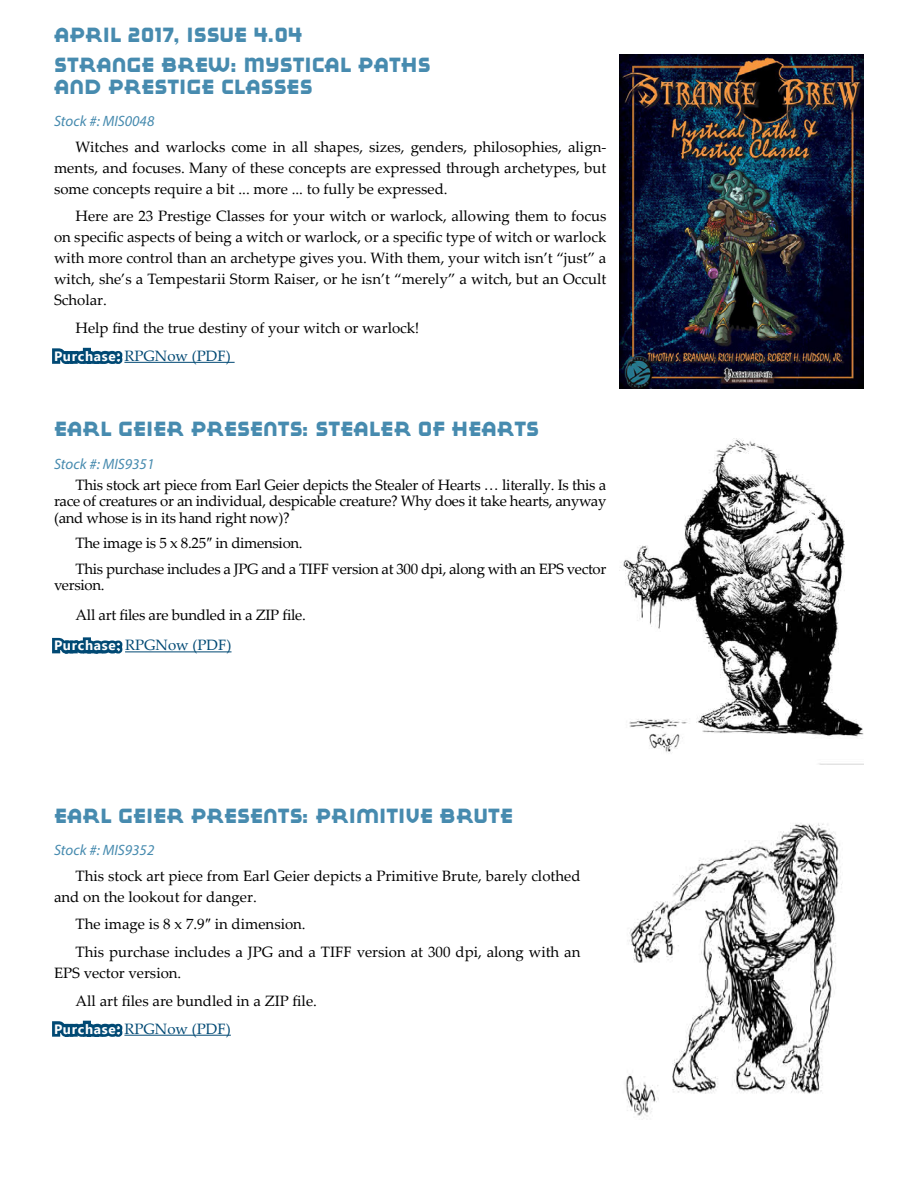
<style>
.page{position:relative;width:918px;height:1188px;background:#fff}
.page>*{position:absolute;margin:0;border:0;box-sizing:border-box;transform-origin:0 0}
.t1{font:18px/29.7px "Red Circle";color:#478baf}
.t2{font:15px/21px "Palatino Linotype";color:#000;text-align:justify}
.t3{font:15px/25.5px "Palatino Linotype";letter-spacing:-.02em;color:#000}
.t4{font:italic 15px "Myriad Pro";color:#478baf}
.t5{font:15px "Palatino Linotype";color:#004974}
.s1{font-family:"Ebrima";font-weight:700;font-size:13.5px;color:#fff}
.s2{color:#004974}
</style>
<div class="page">
<img style="left:620px;top:54px;width:244px;height:335px">
<img style="left:623px;top:438px;width:241px;height:327px">
<img style="left:625px;top:823px;width:217px;height:297px">
<hr style="left:124px;top:362px;width:111px;height:1px;background:#004974">
<hr style="left:125px;top:651px;width:107px;height:1px;background:#004974">
<hr style="left:124px;top:1035px;width:107px;height:1px;background:#004974">
<svg style="left:52px;top:347px;width:76px;height:17px"></svg>
<svg style="left:52px;top:637px;width:76px;height:17px"></svg>
<svg style="left:52px;top:1020px;width:76px;height:17px"></svg>
<p class="t1" style="left:54px;top:20px;width:378px">APRIL 2017, ISSUE 4.04<br>STRANGE BREW: MYSTICAL PATHS</p>
<p class="t1" style="left:54px;top:72px;width:260px">AND PRESTIGE CLASSES</p>
<p class="t4" style="left:54px;top:112px;width:102px">Stock #: MIS0048</p>
<p class="t2" style="left:54px;top:135px;width:554px;text-indent:22px">Witches and warlocks come in all shapes, sizes, genders, philosophies, align&shy;ments, and focuses. Many of these concepts are expressed through archetypes, but some concepts require a bit ... more ... to fully be expressed.</p>
<p class="t2" style="left:54px;top:205px;width:554px;text-indent:22px">Here are 23 Prestige Classes for your witch or warlock, allowing them to focus on specific aspects of being a witch or warlock, or a specific type of witch or warlock with more control than an archetype gives you. With them, your witch isn’t “just” a witch, she’s a Tempestarii Storm Raiser, or he isn’t “merely” a witch, but an Occult Scholar.</p>
<p class="t2" style="left:54px;top:313px;width:367px;line-height:27.8px;text-indent:22px">Help find the true destiny of your witch or warlock!<br><span class="s1">Purchase:</span> <span class="s2">RPGNow (PDF)</span></p>
<p class="t1" style="left:54px;top:414px;width:487px">EARL GEIER PRESENTS: STEALER OF HEARTS</p>
<p class="t4" style="left:54px;top:455px;width:102px">Stock #: MIS9351</p>
<p class="t2" style="left:54px;top:476px;width:554px;line-height:16.5px;text-indent:22px">This stock art piece from Earl Geier depicts the Stealer of Hearts … literally. Is this a race of creatures or an individual, despicable creature? Why does it take hearts, anyway (and whose is in its hand right now)?</p>
<p class="t3" style="left:76px;top:530px;width:532px">The image is 5 x 8.25″ in dimension.<br>This purchase includes a JPG and a TIFF version at 300 dpi, along with an EPS vector</p>
<p class="t3" style="left:54px;top:572px;width:52px">version.</p>
<p class="t3" style="left:76px;top:602px;width:232px">All art files are bundled in a ZIP file.</p>
<p class="t5" style="left:54px;top:635px;width:179px"><span class="s1">Purchase:</span> RPGNow (PDF)</p>
<p class="t1" style="left:54px;top:801px;width:461px">EARL GEIER PRESENTS: PRIMITIVE BRUTE</p>
<p class="t4" style="left:54px;top:841px;width:102px">Stock #: MIS9352</p>
<p class="t2" style="left:54px;top:864px;width:528px;text-indent:22px">This stock art piece from Earl Geier depicts a Primitive Brute, barely clothed and on the lookout for danger.</p>
<p class="t2" style="left:76px;top:910px;width:506px;line-height:27.8px">The image is 8 x 7.9″ in dimension.<br>This purchase includes a JPG and a TIFF version at 300 dpi, along with an</p>
<p class="t2" style="left:54px;top:962px;width:129px">EPS vector version.</p>
<p class="t2" style="left:76px;top:990px;width:243px">All art files are bundled in a ZIP file.</p>
<p class="t5" style="left:54px;top:1018px;width:178px"><span class="s1">Purchase:</span> RPGNow (PDF)</p>
</div>
